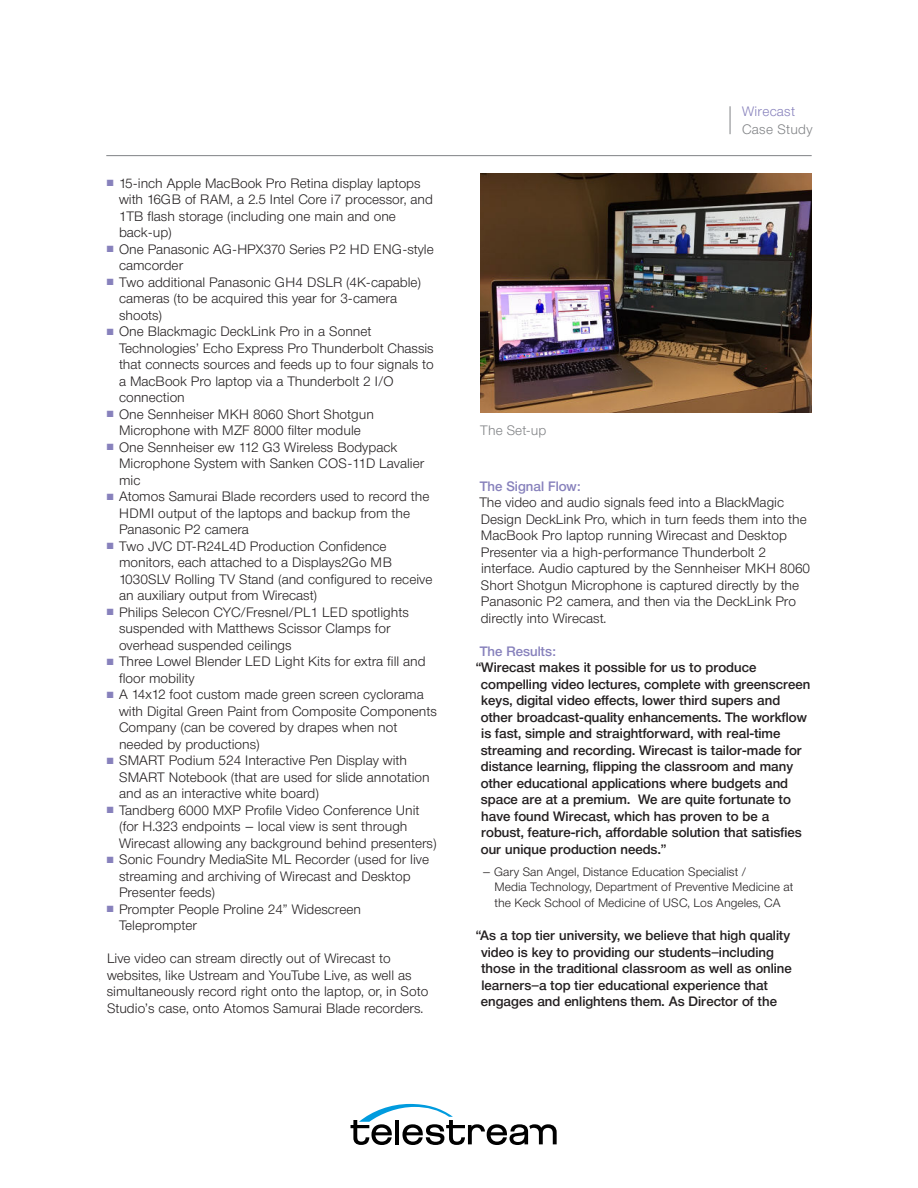
<style>
.page{position:relative;width:918px;height:1188px;background:#fff}
.page>*{position:absolute;margin:0;border:0;box-sizing:border-box;transform-origin:0 0}
.t1{font:300 13.5px/16.5px "Neue Helvetica BQ";color:#231f20}
.t2{font:500 13.5px/16.5px "Neue Helvetica BQ";color:#231f20}
.t3{font:500 13.5px "Neue Helvetica BQ";color:#8781bc}
.t4{font:300 13.5px "Neue Helvetica BQ";letter-spacing:.02em;color:#808285}
.t5{font:300 13.5px "Neue Helvetica BQ";letter-spacing:.02em;color:#8781bc}
.t6{font:300 12px/15px "Neue Helvetica BQ";color:#231f20}
.s1{font-family:"Arial";font-weight:400;color:#8781bc}
</style>
<div class="page">
<svg style="left:351px;top:1104px;width:206px;height:41px"></svg>
<hr style="left:106px;top:155px;width:706px;height:1px;background:#808285">
<svg style="left:730px;top:106px;width:1px;height:28px"></svg>
<img style="left:480px;top:174px;width:332px;height:239px">
<p class="t1" style="left:119px;top:176px;width:315px;text-indent:-13px"><span class="s1">■</span> 15-inch Apple MacBook Pro Retina display laptops with 16GB of RAM, a 2.5 Intel Core i7 processor, and 1TB flash storage (including one main and one back-up)</p>
<p class="t1" style="left:119px;top:242px;width:316px;text-indent:-13px"><span class="s1">■</span> One Panasonic AG-HPX370 Series P2 HD ENG-style camcorder</p>
<p class="t1" style="left:119px;top:275px;width:304px;text-indent:-13px"><span class="s1">■</span> Two additional Panasonic GH4 DSLR (4K-capable) cameras (to be acquired this year for 3-camera shoots)</p>
<p class="t1" style="left:119px;top:324px;width:316px;text-indent:-13px"><span class="s1">■</span> One Blackmagic DeckLink Pro in a Sonnet Technologies’ Echo Express Pro Thunderbolt Chassis that connects sources and feeds up to four signals to a MacBook Pro laptop via a Thunderbolt 2 I/O connection</p>
<p class="t1" style="left:106px;top:407px;width:269px;text-align:center"><span class="s1">■</span> One Sennheiser MKH 8060 Short Shotgun<br>Microphone with MZF 8000 filter module</p>
<p class="t1" style="left:119px;top:440px;width:307px;text-indent:-13px"><span class="s1">■</span> One Sennheiser ew 112 G3 Wireless Bodypack<br>Microphone System with Sanken COS-11D Lavalier mic</p>
<p class="t1" style="left:119px;top:489px;width:312px;text-indent:-13px"><span class="s1">■</span> Atomos Samurai Blade recorders used to record the<br>HDMI output of the laptops and backup from the<br>Panasonic P2 camera</p>
<p class="t1" style="left:119px;top:539px;width:315px;text-indent:-13px"><span class="s1">■</span> Two JVC DT-R24L4D Production Confidence monitors, each attached to a Displays2Go MB 1030SLV Rolling TV Stand (and configured to receive an auxiliary output from Wirecast)</p>
<p class="t1" style="left:119px;top:605px;width:291px;text-indent:-13px"><span class="s1">■</span> Philips Selecon CYC/Fresnel/PL1 LED spotlights suspended with Matthews Scissor Clamps for overhead suspended ceilings</p>
<p class="t1" style="left:119px;top:654px;width:308px;text-indent:-13px"><span class="s1">■</span> Three Lowel Blender LED Light Kits for extra fill and floor mobility</p>
<p class="t1" style="left:119px;top:687px;width:319px;text-indent:-13px"><span class="s1">■</span> A 14x12 foot custom made green screen cyclorama with Digital Green Paint from Composite Components Company (can be covered by drapes when not needed by productions)</p>
<p class="t1" style="left:119px;top:753px;width:312px;text-indent:-13px"><span class="s1">■</span> SMART Podium 524 Interactive Pen Display with<br>SMART Notebook (that are used for slide annotation and as an interactive white board)</p>
<p class="t1" style="left:119px;top:803px;width:319px;text-indent:-13px"><span class="s1">■</span> Tandberg 6000 MXP Profile Video Conference Unit (for H.323 endpoints – local view is sent through<br>Wirecast allowing any background behind presenters)</p>
<p class="t1" style="left:119px;top:852px;width:312px;text-indent:-13px"><span class="s1">■</span> Sonic Foundry MediaSite ML Recorder (used for live streaming and archiving of Wirecast and Desktop<br>Presenter feeds)</p>
<p class="t1" style="left:119px;top:902px;width:244px;text-indent:-13px"><span class="s1">■</span> Prompter People Proline 24” Widescreen<br>Teleprompter</p>
<p class="t1" style="left:107px;top:951px;width:323px">Live video can stream directly out of Wirecast to websites, like Ustream and YouTube Live, as well as simultaneously record right onto the laptop, or, in Soto Studio’s case, onto Atomos Samurai Blade recorders.</p>
<p class="t4" style="left:480px;top:425px;width:68px">The Set-up</p>
<p class="t5" style="left:742px;top:106px;width:54px">Wirecast</p>
<p class="t4" style="left:742px;top:124px;width:72px">Case Study</p>
<p class="t3" style="left:480px;top:481px;width:102px">The Signal Flow:</p>
<p class="t1" style="left:479px;top:496px;width:332px">The video and audio signals feed into a BlackMagic Design DeckLink Pro, which in turn feeds them into the MacBook Pro laptop running Wirecast and Desktop Presenter via a high-performance Thunderbolt 2 interface. Audio captured by the Sennheiser MKH 8060<br>Short Shotgun Microphone is captured directly by the Panasonic P2 camera, and then via the DeckLink Pro directly into Wirecast.</p>
<p class="t3" style="left:480px;top:646px;width:77px">The Results:</p>
<p class="t2" style="left:481px;top:661px;width:331px;text-indent:-5px">“Wirecast makes it possible for us to produce compelling video lectures, complete with greenscreen keys, digital video effects, lower third supers and other broadcast-quality enhancements. The workflow is fast, simple and straightforward, with real-time streaming and recording. Wirecast is tailor-made for distance learning, flipping the classroom and many other educational applications where budgets and space are at a premium. We are quite fortunate to have found Wirecast, which has proven to be a robust, feature-rich, affordable solution that satisfies our unique production needs.”</p>
<p class="t6" style="left:495px;top:865px;width:300px;text-indent:-12px">– Gary San Angel, Distance Education Specialist /<br>Media Technology, Department of Preventive Medicine at</p>
<p class="t6" style="left:495px;top:897px;width:288px">the Keck School of Medicine of USC, Los Angeles, CA</p>
<p class="t2" style="left:481px;top:928px;width:313px;text-indent:-5px">“As a top tier university, we believe that high quality video is key to providing our students—including those in the traditional classroom as well as online learners—a top tier educational experience that engages and enlightens them. As Director of the</p>
</div>
